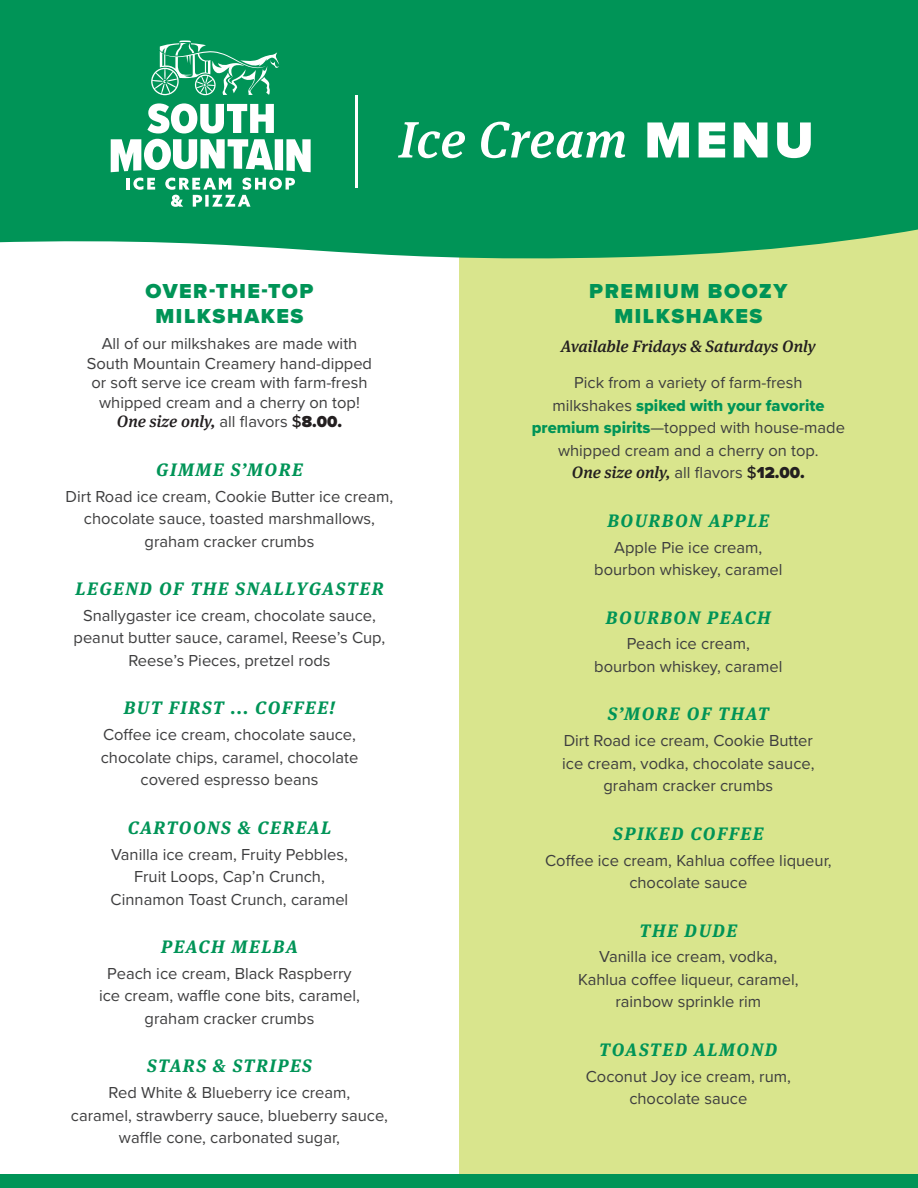
<style>
.page{position:relative;width:918px;height:1188px;background:#fff}
.page>*{position:absolute;margin:0;border:0;box-sizing:border-box;transform-origin:0 0}
.t1{font:900 21px/25.2px "Proxima Nova";letter-spacing:.075em;color:#009457;text-align:center}
.t2{font:italic 700 18px "Meta Serif Pro";letter-spacing:.085em;color:#009457}
.t3{font:16.5px/22.5px "Proxima Nova";color:#3e3e3f;text-align:center}
.t4{font:italic 500 16.5px "Meta Serif Pro";color:#231f20}
.t5{font:16.5px "Proxima Nova Extrabld";color:#009457}
.s1{font-family:"Proxima Nova";font-weight:400;font-style:normal;color:#3e3e3f}
.s2{font-family:"Proxima Nova";font-style:normal}
.s3{font-family:"Proxima Nova";font-weight:900;font-style:normal}
.s4{font-family:"Proxima Nova";color:#3e3e3f}
.s5{font-family:"Proxima Nova Extrabld";color:#009457}
</style>
<div class="page">
<div style="left:459px;top:49px;width:459px;height:1139px;background:#d9e58d"></div>
<div style="left:0;top:1174px;width:918px;height:14px;background:#009457"></div>
<div style="left:0;top:0;width:918px;height:259px;background:#009457"></div>
<svg style="left:398px;top:122px;width:413px;height:36px;background:#6cc19e"></svg>
<hr style="left:355px;top:95px;width:3px;height:93px;background:#fff">
<svg style="left:151px;top:40px;width:129px;height:55px;background:#36aa7a"></svg>
<svg style="left:147px;top:103px;width:127px;height:30px"></svg>
<svg style="left:111px;top:139px;width:162px;height:33px"></svg>
<div style="left:275px;top:139px;width:8px;height:31px;background:#fff"></div>
<svg style="left:286px;top:139px;width:25px;height:33px"></svg>
<hr style="left:126px;top:178px;width:4px;height:12px;background:#fff">
<svg style="left:133px;top:178px;width:22px;height:12px"></svg>
<svg style="left:165px;top:178px;width:130px;height:29px"></svg>
<p class="t1" style="left:146px;top:278px;width:169px">OVER-THE-TOP<br>MILKSHAKES</p>
<p class="t3" style="left:87px;top:333px;width:287px;line-height:19.5px">All of our milkshakes are made with South Mountain Creamery hand-dipped or soft serve ice cream with farm-fresh whipped cream and a cherry on top!</p>
<p class="t4" style="left:117px;top:409px;width:227px">One size only, <span class="s1">all flavors</span> <span class="s2">$</span><span class="s3">8.00.</span></p>
<p class="t2" style="left:156px;top:455px;width:148px">GIMME S’MORE</p>
<p class="t3" style="left:66px;top:484px;width:329px">Dirt Road ice cream, Cookie Butter ice cream, chocolate sauce, toasted marshmallows, graham cracker crumbs</p>
<p class="t2" style="left:76px;top:574px;width:309px">LEGEND OF THE SNALLYGASTER</p>
<p class="t3" style="left:74px;top:603px;width:313px">Snallygaster ice cream, chocolate sauce, peanut butter sauce, caramel, Reese’s Cup,<br>Reese’s Pieces, pretzel rods</p>
<p class="t2" style="left:124px;top:694px;width:213px">BUT FIRST ... COFFEE!</p>
<p class="t3" style="left:101px;top:723px;width:259px">Coffee ice cream, chocolate sauce, chocolate chips, caramel, chocolate covered espresso beans</p>
<p class="t2" style="left:128px;top:813px;width:205px">CARTOONS &amp; CEREAL</p>
<p class="t3" style="left:111px;top:842px;width:239px">Vanilla ice cream, Fruity Pebbles,<br>Fruit Loops, Cap’n Crunch,<br>Cinnamon Toast Crunch, caramel</p>
<p class="t2" style="left:161px;top:932px;width:138px">PEACH MELBA</p>
<p class="t3" style="left:99px;top:961px;width:262px">Peach ice cream, Black Raspberry ice cream, waffle cone bits, caramel, graham cracker crumbs</p>
<p class="t2" style="left:147px;top:1052px;width:166px">STARS &amp; STRIPES</p>
<p class="t3" style="left:71px;top:1081px;width:319px">Red White &amp; Blueberry ice cream,<br>caramel, strawberry sauce, blueberry sauce, waffle cone, carbonated sugar,</p>
<p class="t1" style="left:589px;top:278px;width:200px">PREMIUM BOOZY<br>MILKSHAKES</p>
<p class="t4" style="left:561px;top:334px;width:256px">Available Fridays &amp; Saturdays Only</p>
<p class="t3" style="left:574px;top:371px;width:230px">Pick from a variety of farm-fresh</p>
<p class="t5" style="left:552px;top:393px;width:274px"><span class="s4">milkshakes</span> spiked with your favorite</p>
<p class="t3" style="left:532px;top:416px;width:315px"><span class="s5">premium spirits</span>—topped with house-made whipped cream and a cherry on top.</p>
<p class="t4" style="left:572px;top:460px;width:234px">One size only, <span class="s1">all flavors</span> <span class="s2">$</span><span class="s3">12.00.</span></p>
<p class="t2" style="left:607px;top:506px;width:163px">BOURBON APPLE</p>
<p class="t3" style="left:594px;top:535px;width:190px">Apple Pie ice cream, bourbon whiskey, caramel</p>
<p class="t2" style="left:606px;top:603px;width:166px">BOURBON PEACH</p>
<p class="t3" style="left:594px;top:632px;width:190px">Peach ice cream, bourbon whiskey, caramel</p>
<p class="t2" style="left:608px;top:700px;width:163px">S’MORE OF THAT</p>
<p class="t3" style="left:562px;top:729px;width:254px">Dirt Road ice cream, Cookie Butter ice cream, vodka, chocolate sauce, graham cracker crumbs</p>
<p class="t2" style="left:613px;top:819px;width:152px">SPIKED COFFEE</p>
<p class="t3" style="left:545px;top:848px;width:288px">Coffee ice cream, Kahlua coffee liqueur, chocolate sauce</p>
<p class="t2" style="left:639px;top:916px;width:99px">THE DUDE</p>
<p class="t3" style="left:578px;top:945px;width:222px">Vanilla ice cream, vodka,<br>Kahlua coffee liqueur, caramel, rainbow sprinkle rim</p>
<p class="t2" style="left:599px;top:1035px;width:180px">TOASTED ALMOND</p>
<p class="t3" style="left:586px;top:1064px;width:207px">Coconut Joy ice cream, rum, chocolate sauce</p>
</div>
